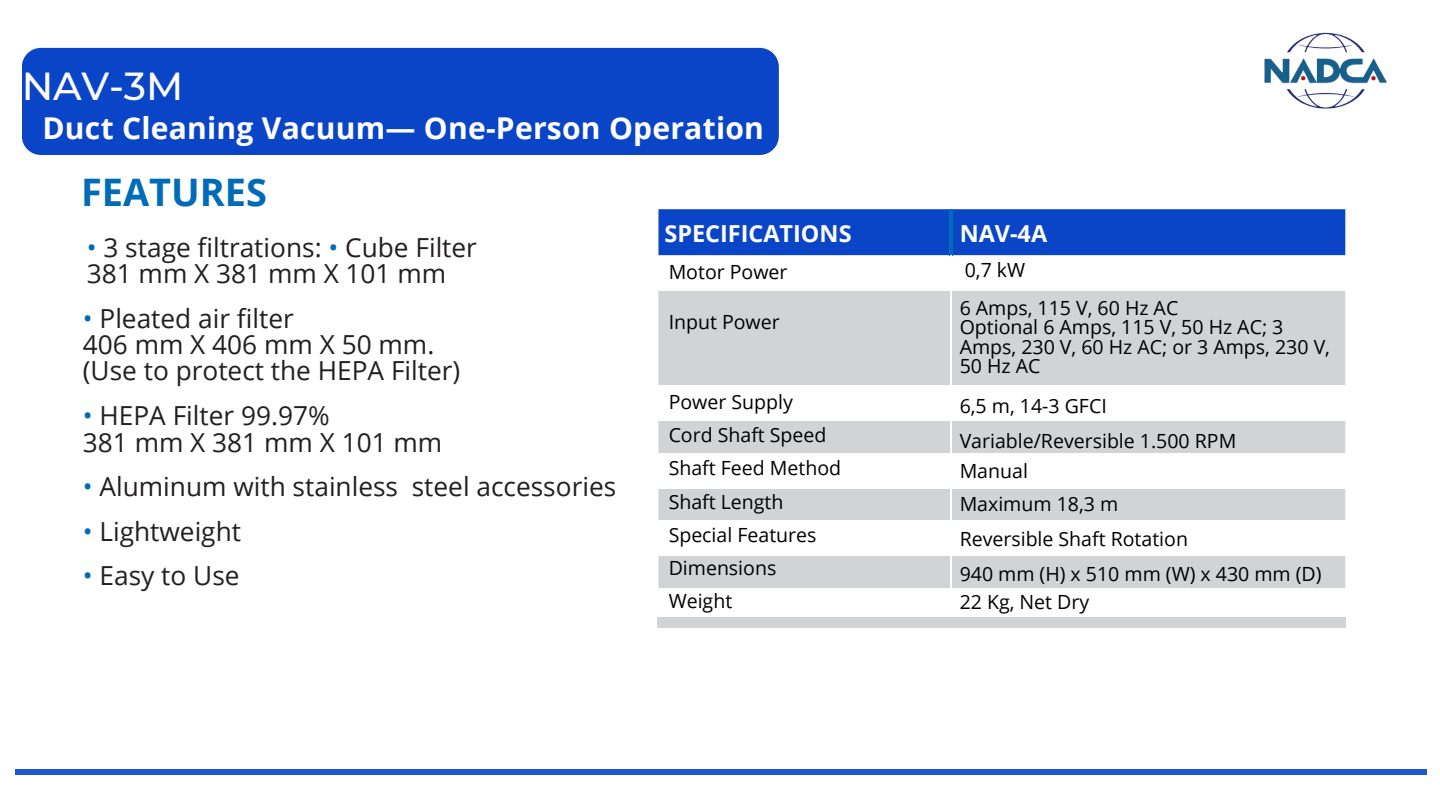
<style>
.page{position:relative;width:1440px;height:810px;background:#fff}
.page>*{position:absolute;margin:0;border:0;box-sizing:border-box;transform-origin:0 0}
.t1{font:500 39px "Montserrat";color:#fff}
.t2{font:700 37.95px "Open Sans";color:#006bb7}
.t3{font:700 30px "Open Sans";letter-spacing:.01em;color:#fff}
.t4{font:26.25px/25.8px "Open Sans";color:#231f20}
.t5{font:700 23.4px "Open Sans";color:#fff}
.t6{font:19.5px/33.3px "Open Sans";color:#000}
.s1{color:#006bb7}
</style>
<div class="page">
<img style="left:1264px;top:32px;width:123px;height:77px">
<div style="left:15px;top:769px;width:1412px;height:6px;background:#2157cd"></div>
<div style="left:22px;top:48px;width:757px;height:107px;background:#0a45c7;border-radius:19px"></div>
<div style="left:658px;top:209px;width:687px;height:46px;background:#0a45c7"></div>
<svg style="left:658px;top:290px;width:687px;height:299px;fill:#d1d3d4"></svg>
<hr style="left:950px;top:209px;width:2px;height:46px;background:#006bb7">
<hr style="left:950px;top:290px;width:2px;height:95px;background:#fff">
<hr style="left:659px;top:385px;width:293px;height:2px;background:#fff">
<hr style="left:950px;top:387px;width:2px;height:32px;background:#fff">
<hr style="left:659px;top:419px;width:293px;height:2px;background:#fff">
<hr style="left:950px;top:421px;width:2px;height:32px;background:#fff">
<hr style="left:659px;top:453px;width:293px;height:1px;background:#fff">
<hr style="left:950px;top:454px;width:2px;height:33px;background:#fff">
<hr style="left:659px;top:487px;width:293px;height:1px;background:#fff">
<hr style="left:950px;top:488px;width:2px;height:33px;background:#fff">
<hr style="left:659px;top:521px;width:293px;height:1px;background:#fff">
<hr style="left:950px;top:522px;width:2px;height:32px;background:#fff">
<hr style="left:659px;top:554px;width:293px;height:2px;background:#fff">
<hr style="left:950px;top:556px;width:2px;height:32px;background:#fff">
<hr style="left:952px;top:385px;width:393px;height:2px;background:#fff">
<hr style="left:952px;top:419px;width:393px;height:2px;background:#fff">
<hr style="left:952px;top:453px;width:393px;height:1px;background:#fff">
<hr style="left:952px;top:487px;width:393px;height:1px;background:#fff">
<hr style="left:952px;top:521px;width:393px;height:1px;background:#fff">
<hr style="left:952px;top:554px;width:393px;height:2px;background:#fff">
<hr style="left:659px;top:588px;width:293px;height:1px;background:#fff">
<hr style="left:952px;top:588px;width:393px;height:1px;background:#fff">
<div style="left:658px;top:617px;width:293px;height:11px;background:#d1d3d4"></div>
<div style="left:951px;top:617px;width:395px;height:11px;background:#d1d3d4"></div>
<p class="t1" style="left:22px;top:62px;width:163px">NAV-3M</p>
<h1 class="t3" style="left:42px;top:107px;width:723px">Duct Cleaning Vacuum— One-Person Operation</h1>
<h2 class="t2" style="left:81px;top:165px;width:188px">FEATURES</h2>
<h3 class="t4" style="left:87px;top:234px;width:392px"><span class="s1">•</span> 3 stage filtrations: <span class="s1">•</span> Cube Filter<br>381 mm X 381 mm X 101 mm</h3>
<h3 class="t4" style="left:83px;top:305px;width:379px"><span class="s1">•</span> Pleated air filter<br>406 mm X 406 mm X 50 mm. (Use to protect the HEPA Filter)</h3>
<h3 class="t4" style="left:83px;top:401px;width:361px;line-height:27px"><span class="s1">•</span> HEPA Filter 99.97%<br>381 mm X 381 mm X 101 mm</h3>
<h3 class="t4" style="left:83px;top:472px;width:535px"><span class="s1">•</span> Aluminum with stainless steel accessories</h3>
<h3 class="t4" style="left:83px;top:518px;width:160px"><span class="s1">•</span> Lightweight</h3>
<h3 class="t4" style="left:83px;top:562px;width:158px"><span class="s1">•</span> Easy to Use</h3>
<p class="t5" style="left:664px;top:217px;width:189px">SPECIFICATIONS</p>
<p class="t5" style="left:960px;top:217px;width:89px">NAV-4A</p>
<h4 class="t6" style="left:669px;top:255px;width:120px">Motor Power</h4>
<p class="t6" style="left:965px;top:253px;width:62px">0,7 kW</p>
<h4 class="t6" style="left:960px;top:291px;width:220px">6 Amps, 115 V, 60 Hz AC</h4>
<p class="t6" style="left:960px;top:310px;width:325px">Optional 6 Amps, 115 V, 50 Hz AC; 3</p>
<p class="t6" style="left:960px;top:329px;width:372px">Amps, 230 V, 60 Hz AC; or 3 Amps, 230 V,</p>
<p class="t6" style="left:960px;top:349px;width:82px">50 Hz AC</p>
<p class="t6" style="left:669px;top:385px;width:174px">Power Supply<br>Cord Shaft Speed<br>Shaft Feed Method<br>Shaft Length<br>Special Features<br>Dimensions<br>Weight</p>
<p class="t6" style="left:669px;top:304px;width:113px">Input Power</p>
<p class="t6" style="left:960px;top:389px;width:149px">6,5 m, 14-3 GFCI</p>
<p class="t6" style="left:960px;top:423px;width:278px">Variable/Reversible 1.500 RPM</p>
<p class="t6" style="left:960px;top:454px;width:70px">Manual</p>
<p class="t6" style="left:960px;top:487px;width:160px">Maximum 18,3 m</p>
<p class="t6" style="left:960px;top:522px;width:230px">Reversible Shaft Rotation</p>
<p class="t6" style="left:960px;top:556px;width:363px">940 mm (H) x 510 mm (W) x 430 mm (D)</p>
<p class="t6" style="left:960px;top:585px;width:131px">22 Kg, Net Dry</p>
</div>
